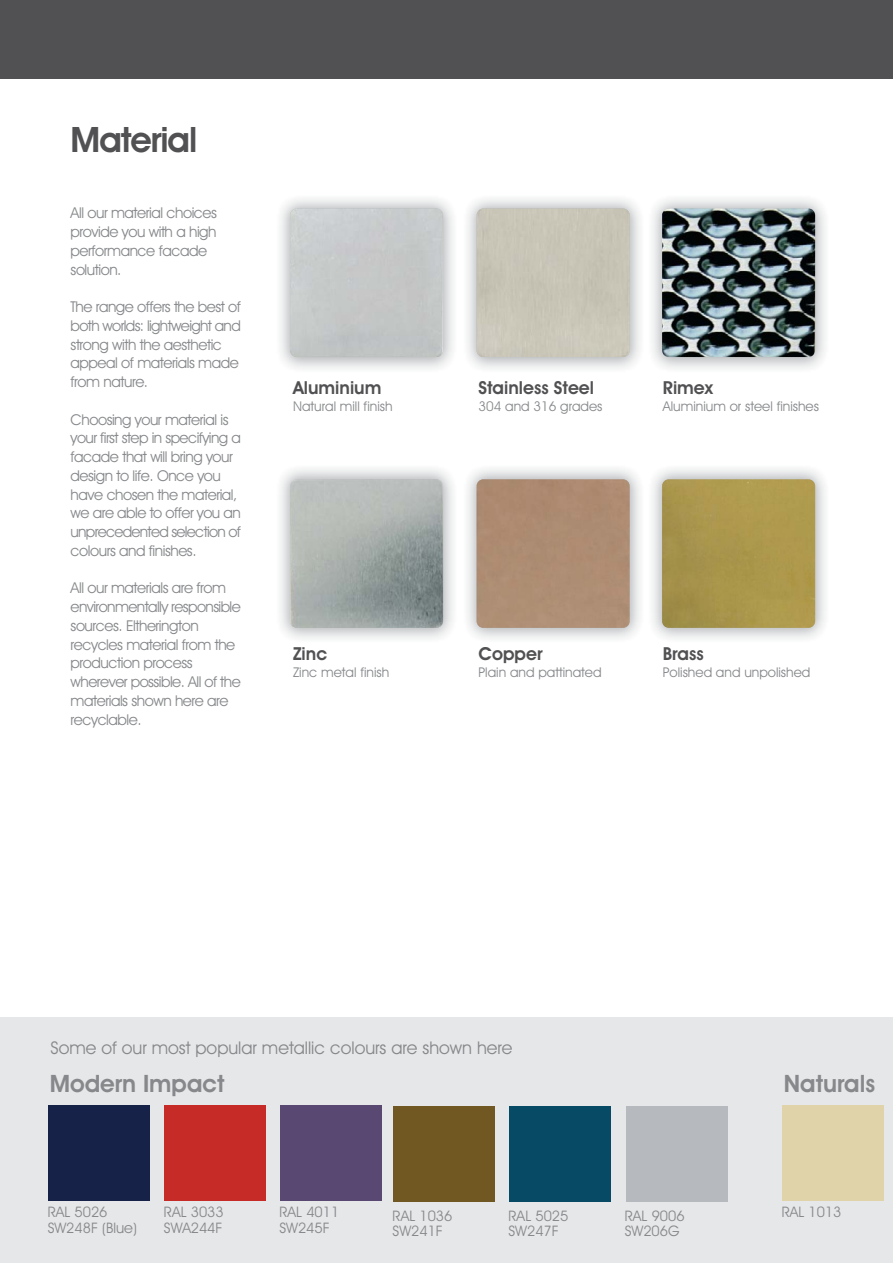
<style>
.page{position:relative;width:893px;height:1263px;background:#fff}
.page>*{position:absolute;margin:0;border:0;box-sizing:border-box;transform-origin:0 0}
.t1{font:600 35.25px "Avant Garde IT Cby BT";letter-spacing:-.03em;color:#515153}
.t2{font:600 24px "Avant Garde IT Cby BT";color:#86888b}
.t3{font:600 18px "Avant Garde IT Cby BT";color:#515153}
.t4{font:17.55px "Avant Garde IT Cby BT";color:#86888b}
.t5{font:15px/18.8px "Avant Garde IT Cby BT";letter-spacing:-.03em;color:#86888b}
.t6{font:14.55px/15.3px "Avant Garde IT Cby BT";color:#86888b}
.t7{font:13.5px "Avant Garde IT Cby BT";color:#86888b}
</style>
<div class="page">
<img style="left:467px;top:199px;width:173px;height:170px">
<div style="left:477px;top:209px;width:153px;height:148px;background:#c8c5b6;border-radius:7px"></div>
<img style="left:652px;top:199px;width:173px;height:170px">
<img style="left:662px;top:208px;width:153px;height:149px;border-radius:7px">
<img style="left:280px;top:469px;width:173px;height:170px">
<img style="left:290px;top:479px;width:153px;height:149px;border-radius:7px">
<img style="left:467px;top:469px;width:173px;height:170px">
<div style="left:477px;top:479px;width:153px;height:149px;background:#ae8c73;border-radius:7px"></div>
<img style="left:652px;top:469px;width:173px;height:170px">
<img style="left:662px;top:479px;width:153px;height:149px;border-radius:7px">
<div style="left:0;top:0;width:893px;height:78px;background:#515153"></div>
<div style="left:0;top:1017px;width:893px;height:246px;background:#e6e7e8"></div>
<div style="left:48px;top:1105px;width:102px;height:96px;background:#172248"></div>
<div style="left:164px;top:1105px;width:102px;height:96px;background:#c72b27"></div>
<div style="left:393px;top:1106px;width:102px;height:95px;background:#715823"></div>
<div style="left:509px;top:1106px;width:102px;height:95px;background:#074a66"></div>
<div style="left:281px;top:1105px;width:101px;height:96px;background:#594871"></div>
<div style="left:626px;top:1106px;width:101px;height:95px;background:#b6babe"></div>
<div style="left:782px;top:1105px;width:102px;height:96px;background:#e0d3a9"></div>
<h1 class="t1" style="left:71px;top:127px;width:128px">Material</h1>
<p class="t5" style="left:71px;top:205px;width:148px">All our material choices provide you with a high performance facade solution.</p>
<p class="t5" style="left:71px;top:299px;width:172px">The range offers the best of both worlds: lightweight and strong with the aesthetic appeal of materials made from nature.</p>
<p class="t5" style="left:71px;top:411px;width:172px">Choosing your material is your first step in specifying a facade that will bring your design to life. Once you have chosen the material, we are able to offer you an unprecedented selection of colours and finishes.</p>
<p class="t5" style="left:71px;top:580px;width:172px">All our materials are from environmentally responsible sources. Eltherington recycles material from the production process wherever possible. All of the materials shown here are recyclable.</p>
<p class="t3" style="left:293px;top:381px;width:90px">Aluminium</p>
<p class="t7" style="left:293px;top:401px;width:101px">Natural mill finish</p>
<p class="t3" style="left:293px;top:648px;width:36px">Zinc</p>
<p class="t7" style="left:293px;top:668px;width:98px">Zinc metal finish</p>
<p class="t3" style="left:478px;top:381px;width:117px">Stainless Steel</p>
<p class="t7" style="left:478px;top:401px;width:125px">304 and 316 grades</p>
<p class="t3" style="left:663px;top:381px;width:52px">Rimex</p>
<p class="t7" style="left:663px;top:401px;width:158px">Aluminium or steel finishes</p>
<p class="t3" style="left:478px;top:648px;width:66px">Copper</p>
<p class="t7" style="left:478px;top:668px;width:125px">Plain and pattinated</p>
<p class="t3" style="left:663px;top:648px;width:42px">Brass</p>
<p class="t7" style="left:663px;top:668px;width:149px">Polished and unpolished</p>
<p class="t4" style="left:51px;top:1041px;width:464px">Some of our most popular metallic colours are shown here</p>
<h2 class="t2" style="left:50px;top:1075px;width:176px">Modern Impact</h2>
<h2 class="t2" style="left:784px;top:1075px;width:93px">Naturals</h2>
<p class="t6" style="left:48px;top:1206px;width:91px">RAL 5026<br>SW248F (Blue)</p>
<p class="t6" style="left:164px;top:1206px;width:61px">RAL 3033<br>SWA244F</p>
<p class="t6" style="left:393px;top:1209px;width:61px">RAL 1036<br>SW241F</p>
<p class="t6" style="left:509px;top:1209px;width:61px">RAL 5025<br>SW247F</p>
<p class="t6" style="left:279px;top:1206px;width:61px">RAL 4011<br>SW245F</p>
<p class="t6" style="left:625px;top:1209px;width:61px">RAL 9006<br>SW206G</p>
<p class="t6" style="left:782px;top:1206px;width:61px">RAL 1013</p>
</div>
